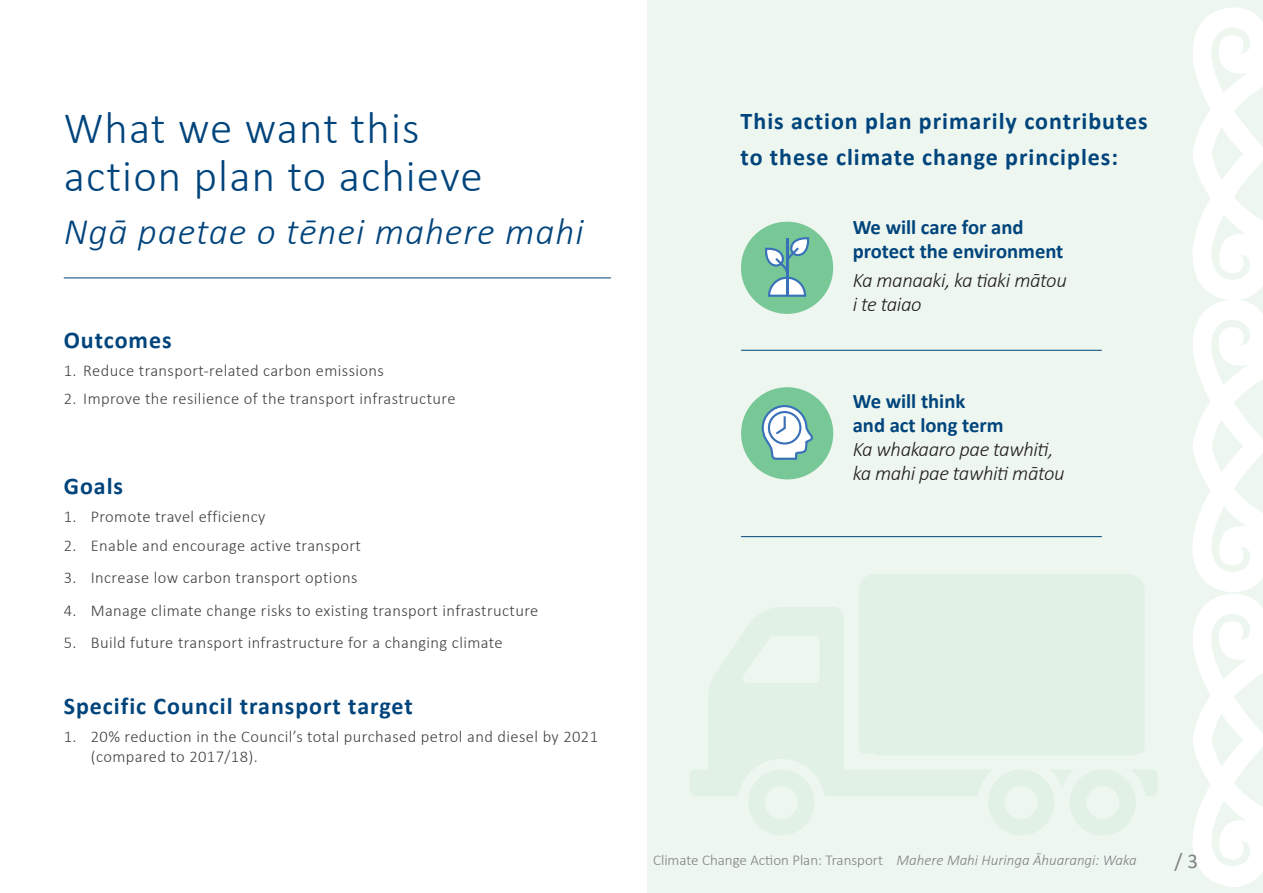
<style>
.page{position:relative;width:1263px;height:893px;background:#fff}
.page>*{position:absolute;margin:0;border:0;box-sizing:border-box;transform-origin:0 0}
.t1{font:300 45px/48px "Calibri";letter-spacing:.025em;color:#00447c}
.t2{font:italic 300 37.5px "Calibri";letter-spacing:.025em;color:#00447c}
.t3{font:700 24px/36px "Calibri";letter-spacing:.04em;color:#00447c}
.t4{font:21px "Calibri";color:#808285}
.t5{font:italic 300 20.7px/24px "Calibri";letter-spacing:-.02em;color:#231f20}
.t6{font:700 20.7px/24px "Calibri";color:#00447c}
.t7{font:300 16.5px/19.8px "Calibri";letter-spacing:.025em;color:#414142}
.t8{font:300 15px "Calibri";color:#808285}
.s1{font-style:italic}
</style>
<div class="page">
<div style="left:648px;top:0;width:615px;height:893px;background:#edf6ef"></div>
<hr style="left:64px;top:278px;width:547px;height:1px;background:#00447c">
<hr style="left:741px;top:350px;width:361px;height:1px;background:#00447c">
<hr style="left:741px;top:536px;width:361px;height:1px;background:#00447c">
<div style="left:741px;top:387px;width:92px;height:92px;background:#78c797;border-radius:50%"></div>
<svg style="left:761px;top:405px;width:52px;height:55px"></svg>
<svg style="left:1193px;top:7px;width:70px;height:879px"></svg>
<svg style="left:690px;top:574px;width:467px;height:261px;fill:#e2f1e6"></svg>
<div style="left:741px;top:222px;width:92px;height:92px;background:#78c797;border-radius:50%"></div>
<svg style="left:765px;top:237px;width:44px;height:60px"></svg>
<h1 class="t1" style="left:64px;top:104px;width:421px">What we want this action plan to achieve</h1>
<h2 class="t2" style="left:64px;top:208px;width:521px">Ngā paetae o tēnei mahere mahi</h2>
<h3 class="t3" style="left:64px;top:321px;width:109px">Outcomes</h3>
<p class="t7" style="left:64px;top:360px;width:322px">1. Reduce transport-related carbon emissions</p>
<p class="t7" style="left:64px;top:389px;width:393px">2. Improve the resilience of the transport infrastructure</p>
<h3 class="t3" style="left:64px;top:468px;width:61px">Goals</h3>
<p class="t7" style="left:64px;top:507px;width:203px">1. Promote travel efficiency</p>
<p class="t7" style="left:64px;top:535px;width:299px">2. Enable and encourage active transport</p>
<p class="t7" style="left:64px;top:568px;width:295px">3. Increase low carbon transport options</p>
<p class="t7" style="left:64px;top:600px;width:476px">4. Manage climate change risks to existing transport infrastructure</p>
<p class="t7" style="left:64px;top:633px;width:440px">5. Build future transport infrastructure for a changing climate</p>
<h3 class="t3" style="left:64px;top:688px;width:350px">Specific Council transport target</h3>
<p class="t7" style="left:91px;top:727px;width:509px;text-indent:-27px">1. 20% reduction in the Council’s total purchased petrol and diesel by 2021 (compared to 2017/18).</p>
<h3 class="t3" style="left:741px;top:102px;width:408px">This action plan primarily contributes to these climate change principles:</h3>
<p class="t6" style="left:853px;top:215px;width:212px">We will care for and protect the environment</p>
<p class="t5" style="left:853px;top:268px;width:216px">Ka manaaki, ka tiaki mātou i te taiao</p>
<p class="t6" style="left:853px;top:389px;width:152px">We will think<br>and act long term</p>
<p class="t5" style="left:853px;top:437px;width:213px">Ka whakaaro pae tawhiti, ka mahi pae tawhiti mātou</p>
<p class="t8" style="left:653px;top:851px;width:485px">Climate Change Action Plan: Transport <span class="s1">Mahere Mahi Huringa Āhuarangi: Waka</span></p>
<p class="t4" style="left:1174px;top:846px;width:25px">/ 3</p>
</div>
